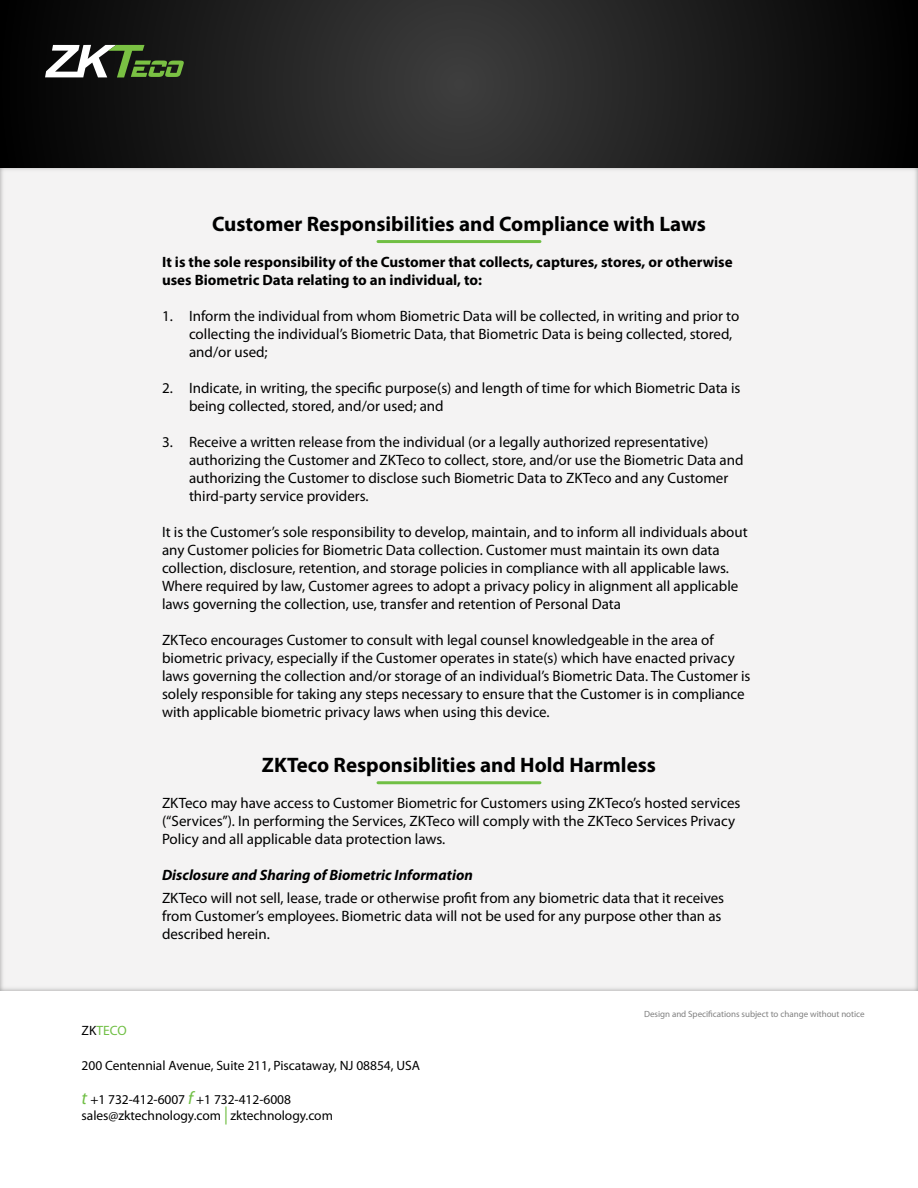
<style>
.page{position:relative;width:918px;height:1188px;background:#fff}
.page>*{position:absolute;margin:0;border:0;box-sizing:border-box;transform-origin:0 0}
.t1{font:700 21px "Myriad Pro";color:#000}
.t2{font:15px/18px "Myriad Pro";color:#000}
.t3{font:700 15px/18px "Myriad Pro";color:#000}
.t4{font:italic 700 15px "Myriad Pro";color:#000}
.t5{font:13.5px/16.2px "Myriad Pro";letter-spacing:-.005em;color:#000}
.t6{font:13.5px "Myriad Pro";letter-spacing:-.005em;color:#70bf44}
.t7{font:9px "Myriad Pro";letter-spacing:-.005em;color:#808080}
.s1{color:#000}
.s2{font-style:italic;font-size:18px;color:#70bf44}
</style>
<div class="page">
<div style="left:0;top:168px;width:918px;height:822px;background:#f4f3f3"></div>
<hr style="left:378px;top:240px;width:162px;height:3px;background:#70bf44">
<hr style="left:378px;top:781px;width:162px;height:3px;background:#70bf44">
<svg style="left:0;top:0;width:918px;height:168px;background:#1e1e1e"></svg>
<svg style="left:45px;top:45px;width:139px;height:32px"></svg>
<h1 class="t1" style="left:212px;top:215px;width:495px">Customer Responsibilities and Compliance with Laws</h1>
<p class="t3" style="left:162px;top:254px;width:572px">It is the sole responsibility of the Customer that collects, captures, stores, or otherwise uses Biometric Data relating to an individual, to:</p>
<p class="t2" style="left:189px;top:308px;width:552px;text-indent:-27px">1. Inform the individual from whom Biometric Data will be collected, in writing and prior to collecting the individual’s Biometric Data, that Biometric Data is being collected, stored, and/or used;</p>
<p class="t2" style="left:189px;top:380px;width:553px;text-indent:-27px">2. Indicate, in writing, the specific purpose(s) and length of time for which Biometric Data is being collected, stored, and/or used; and</p>
<p class="t2" style="left:189px;top:434px;width:556px;text-indent:-27px">3. Receive a written release from the individual (or a legally authorized representative) authorizing the Customer and ZKTeco to collect, store, and/or use the Biometric Data and authorizing the Customer to disclose such Biometric Data to ZKTeco and any Customer third-party service providers.</p>
<p class="t2" style="left:162px;top:524px;width:587px">It is the Customer’s sole responsibility to develop, maintain, and to inform all individuals about any Customer policies for Biometric Data collection. Customer must maintain its own data collection, disclosure, retention, and storage policies in compliance with all applicable laws.<br>Where required by law, Customer agrees to adopt a privacy policy in alignment all applicable laws governing the collection, use, transfer and retention of Personal Data</p>
<p class="t2" style="left:162px;top:632px;width:590px">ZKTeco encourages Customer to consult with legal counsel knowledgeable in the area of biometric privacy, especially if the Customer operates in state(s) which have enacted privacy laws governing the collection and/or storage of an individual’s Biometric Data. The Customer is solely responsible for taking any steps necessary to ensure that the Customer is in compliance with applicable biometric privacy laws when using this device.</p>
<h1 class="t1" style="left:262px;top:756px;width:396px">ZKTeco Responsiblities and Hold Harmless</h1>
<p class="t2" style="left:162px;top:795px;width:580px">ZKTeco may have access to Customer Biometric for Customers using ZKTeco’s hosted services (“Services”). In performing the Services, ZKTeco will comply with the ZKTeco Services Privacy<br>Policy and all applicable data protection laws.</p>
<p class="t4" style="left:162px;top:869px;width:312px">Disclosure and Sharing of Biometric Information</p>
<p class="t2" style="left:162px;top:890px;width:564px">ZKTeco will not sell, lease, trade or otherwise profit from any biometric data that it receives from Customer’s employees. Biometric data will not be used for any purpose other than as described herein.</p>
<p class="t6" style="left:82px;top:1025px;width:47px"><span class="s1">ZK</span>TECO</p>
<p class="t5" style="left:82px;top:1058px;width:340px">200 Centennial Avenue, Suite 211, Piscataway, NJ 08854, USA</p>
<p class="t5" style="left:82px;top:1092px;width:253px"><span class="s2">t</span> +1 732-412-6007 <span class="s2">f</span> +1 732-412-6008 sales@zktechnology.com <span class="s2">|</span> zktechnology.com</p>
<p class="t7" style="left:644px;top:1011px;width:222px">Design and Specifications subject to change without notice</p>
</div>
